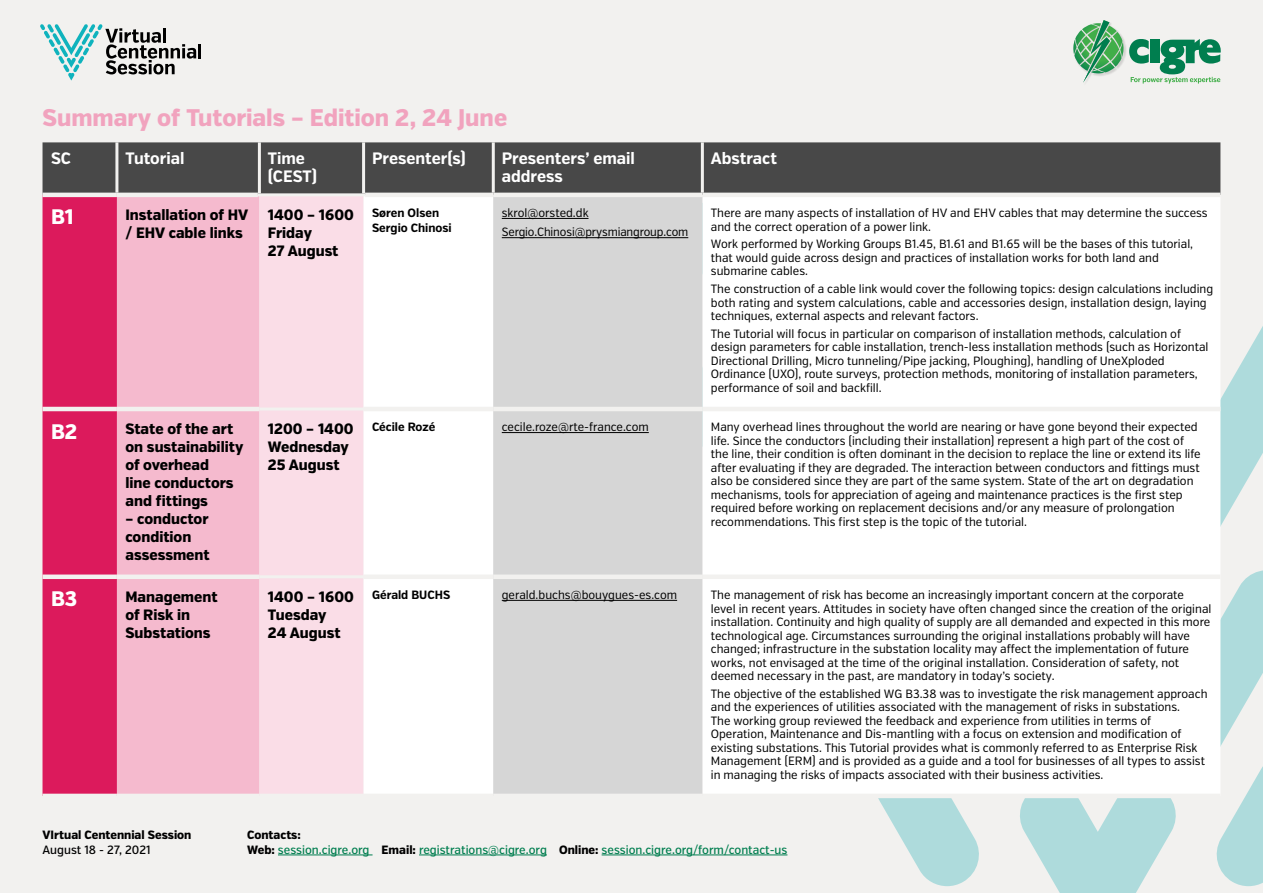
<style>
.page{position:relative;width:1263px;height:893px;background:#f2f1ef}
.page>*{position:absolute;margin:0;border:0;box-sizing:border-box;transform-origin:0 0}
.t1{font:800 24px "Verb Cond";color:#f1a3be}
.t2{font:800 21px "Verb Cond";color:#fff}
.t3{font:700 16.5px/18px "Verb Cond";color:#fff}
.t4{font:800 15px/18px "Verb Cond";color:#000}
.t5{font:12px/13.5px "Verb Cond";color:#000}
.t6{font:500 12px/15px "Verb Cond";color:#007e4f}
.t7{font:700 12px/15px "Verb Cond";color:#000}
.t8{font:800 12px "Verb Cond";color:#000}
.t9{font:500 12px "Verb Cond";color:#000}
.s1{font-weight:800;color:#000}
</style>
<div class="page">
<svg style="left:618px;top:798px;width:361px;height:89px"></svg>
<svg style="left:1216px;top:771px;width:47px;height:116px;fill:#aedbdc"></svg>
<svg style="left:1020px;top:798px;width:156px;height:95px"></svg>
<svg style="left:1220px;top:326px;width:43px;height:413px;fill:#aedbdc"></svg>
<hr style="left:198px;top:44px;width:3px;height:14px;background:#000">
<svg style="left:40px;top:24px;width:156px;height:57px"></svg>
<svg style="left:1073px;top:20px;width:148px;height:64px"></svg>
<div style="left:43px;top:142px;width:1177px;height:51px;background:#484848"></div>
<div style="left:43px;top:197px;width:74px;height:597px;background:#dc1a5c"></div>
<div style="left:117px;top:196px;width:142px;height:598px;background:#f5bace"></div>
<div style="left:259px;top:196px;width:104px;height:598px;background:#fadde7"></div>
<div style="left:364px;top:197px;width:856px;height:597px;background:#fff"></div>
<div style="left:493px;top:197px;width:209px;height:597px;background:#d6d6d6"></div>
<hr style="left:259px;top:407px;width:105px;height:3px;background:#f2f1ef">
<hr style="left:259px;top:575px;width:105px;height:3px;background:#f2f1ef">
<hr style="left:258px;top:142px;width:3px;height:51px;background:#f2f1ef">
<hr style="left:362px;top:142px;width:3px;height:51px;background:#f2f1ef">
<hr style="left:117px;top:193px;width:141px;height:4px;background:#f2f1ef">
<hr style="left:43px;top:407px;width:74px;height:4px;background:#f2f1ef">
<hr style="left:117px;top:407px;width:142px;height:4px;background:#f2f1ef">
<hr style="left:364px;top:407px;width:129px;height:4px;background:#f2f1ef">
<hr style="left:493px;top:407px;width:209px;height:4px;background:#f2f1ef">
<hr style="left:702px;top:407px;width:518px;height:4px;background:#f2f1ef">
<div style="left:43px;top:574px;width:74px;height:5px;background:#f2f1ef"></div>
<div style="left:117px;top:574px;width:142px;height:5px;background:#f2f1ef"></div>
<div style="left:364px;top:574px;width:129px;height:5px;background:#f2f1ef"></div>
<div style="left:493px;top:574px;width:209px;height:5px;background:#f2f1ef"></div>
<div style="left:702px;top:574px;width:518px;height:5px;background:#f2f1ef"></div>
<hr style="left:702px;top:794px;width:518px;height:4px;background:#f2f1ef">
<hr style="left:115px;top:142px;width:3px;height:51px;background:#f2f1ef">
<hr style="left:492px;top:142px;width:3px;height:51px;background:#f2f1ef">
<hr style="left:701px;top:142px;width:3px;height:51px;background:#f2f1ef">
<hr style="left:502px;top:218px;width:86px;height:1px;background:#000">
<hr style="left:502px;top:237px;width:186px;height:1px;background:#000">
<hr style="left:502px;top:432px;width:147px;height:1px;background:#000">
<hr style="left:502px;top:600px;width:175px;height:1px;background:#000">
<hr style="left:278px;top:855px;width:94px;height:1px;background:#007e4f">
<hr style="left:419px;top:855px;width:128px;height:1px;background:#007e4f">
<hr style="left:602px;top:855px;width:185px;height:1px;background:#007e4f">
<h1 class="t1" style="left:43px;top:103px;width:466px">Summary of Tutorials – Edition 2, 24 June</h1>
<h3 class="t3" style="left:51px;top:150px;width:22px">SC</h3>
<h3 class="t3" style="left:125px;top:150px;width:61px">Tutorial</h3>
<h3 class="t3" style="left:268px;top:150px;width:51px">Time (CEST)</h3>
<h3 class="t3" style="left:372px;top:150px;width:95px">Presenter(s)</h3>
<h3 class="t3" style="left:502px;top:150px;width:135px">Presenters’ email address</h3>
<h3 class="t3" style="left:711px;top:150px;width:68px">Abstract</h3>
<h2 class="t2" style="left:51px;top:204px;width:24px">B1</h2>
<p class="t4" style="left:125px;top:206px;width:124px">Installation of HV / EHV cable links</p>
<p class="t4" style="left:268px;top:206px;width:87px">1400 – 1600<br>Friday<br>27 August</p>
<p class="t7" style="left:372px;top:206px;width:81px">Søren Olsen<br>Sergio Chinosi</p>
<p class="t5" style="left:502px;top:204px;width:188px;line-height:19.2px">skrol@orsted.dk<br>Sergio.Chinosi@prysmiangroup.com</p>
<p class="t5" style="left:711px;top:206px;width:498px">There are many aspects of installation of HV and EHV cables that may determine the success and the correct operation of a power link.</p>
<p class="t5" style="left:711px;top:238px;width:484px">Work performed by Working Groups B1.45, B1.61 and B1.65 will be the bases of this tutorial, that would guide across design and practices of installation works for both land and submarine cables.</p>
<p class="t5" style="left:711px;top:282px;width:504px">The construction of a cable link would cover the following topics: design calculations including both rating and system calculations, cable and accessories design, installation design, laying techniques, external aspects and relevant factors.</p>
<p class="t5" style="left:711px;top:327px;width:499px">The Tutorial will focus in particular on comparison of installation methods, calculation of design parameters for cable installation, trench-less installation methods (such as Horizontal Directional Drilling, Micro tunneling/Pipe jacking, Ploughing), handling of UneXploded Ordinance (UXO), route surveys, protection methods, monitoring of installation parameters, performance of soil and backfill.</p>
<h2 class="t2" style="left:51px;top:418px;width:28px">B2</h2>
<p class="t4" style="left:125px;top:420px;width:119px">State of the art on sustainability of overhead<br>line conductors and fittings</p>
<p class="t4" style="left:125px;top:510px;width:86px">– conductor condition assessment</p>
<p class="t4" style="left:268px;top:420px;width:87px">1200 – 1400<br>Wednesday<br>25 August</p>
<p class="t7" style="left:372px;top:420px;width:65px">Cécile Rozé</p>
<p class="t5" style="left:502px;top:421px;width:148px">cecile.roze@rte-france.com</p>
<p class="t5" style="left:711px;top:421px;width:491px">Many overhead lines throughout the world are nearing or have gone beyond their expected life. Since the conductors (including their installation) represent a high part of the cost of the line, their condition is often dominant in the decision to replace the line or extend its life after evaluating if they are degraded. The interaction between conductors and fittings must also be considered since they are part of the same system. State of the art on degradation mechanisms, tools for appreciation of ageing and maintenance practices is the first step required before working on replacement decisions and/or any measure of prolongation recommendations. This first step is the topic of the tutorial.</p>
<h2 class="t2" style="left:51px;top:586px;width:28px">B3</h2>
<p class="t4" style="left:125px;top:588px;width:94px">Management of Risk in<br>Substations</p>
<p class="t4" style="left:268px;top:588px;width:87px">1400 – 1600<br>Tuesday<br>24 August</p>
<p class="t7" style="left:372px;top:588px;width:80px">Gérald BUCHS</p>
<p class="t5" style="left:502px;top:588px;width:177px">gerald.buchs@bouygues-es.com</p>
<p class="t5" style="left:711px;top:588px;width:502px">The management of risk has become an increasingly important concern at the corporate level in recent years. Attitudes in society have often changed since the creation of the original installation. Continuity and high quality of supply are all demanded and expected in this more technological age. Circumstances surrounding the original installations probably will have changed; infrastructure in the substation locality may affect the implementation of future works, not envisaged at the time of the original installation. Consideration of safety, not deemed necessary in the past, are mandatory in today’s society.</p>
<p class="t5" style="left:711px;top:687px;width:498px">The objective of the established WG B3.38 was to investigate the risk management approach and the experiences of utilities associated with the management of risks in substations.<br>The working group reviewed the feedback and experience from utilities in terms of Operation, Maintenance and Dis-mantling with a focus on extension and modification of existing substations. This Tutorial provides what is commonly referred to as Enterprise Risk Management (ERM) and is provided as a guide and a tool for businesses of all types to assist in managing the risks of impacts associated with their business activities.</p>
<p class="t8" style="left:43px;top:827px;width:150px">VIrtual Centennial Session</p>
<p class="t9" style="left:43px;top:842px;width:110px">August 18 - 27, 2021</p>
<p class="t6" style="left:247px;top:827px;width:542px"><span class="s1">Contacts:<br>Web:</span> session.cigre.org <span class="s1">Email:</span> registrations@cigre.org <span class="s1">Online:</span> session.cigre.org/form/contact-us</p>
</div>
